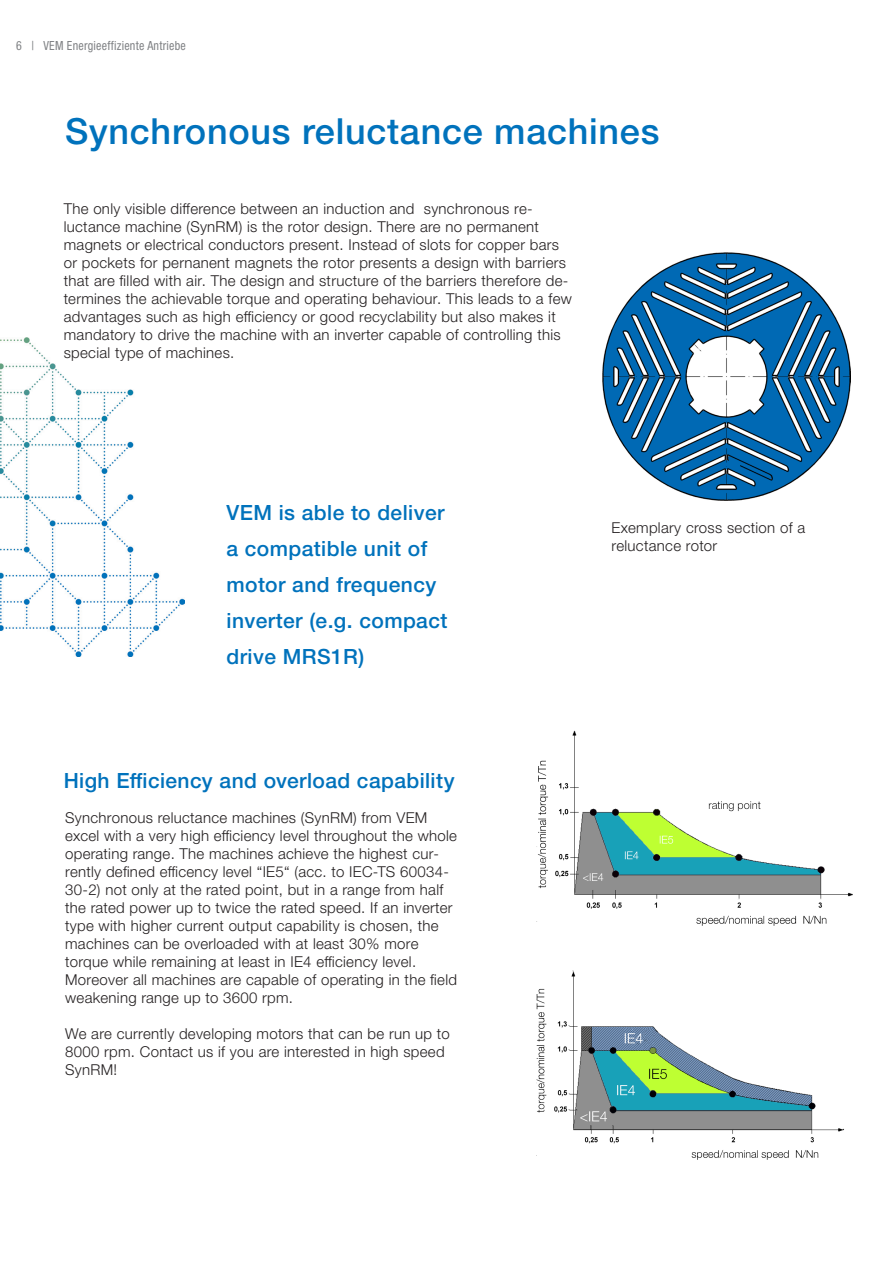
<style>
.page{position:relative;width:893px;height:1263px;background:#fff}
.page>*{position:absolute;margin:0;border:0;box-sizing:border-box;transform-origin:0 0}
.t1{font:500 36px "Helvetica Neue LTW1 G";letter-spacing:.02em;color:#0072bc}
.t2{font:500 21px/36px "Helvetica Neue LTW1 G";letter-spacing:.02em;color:#0072bc}
.t3{font:300 15px/18px "Helvetica Neue LTW1 G";letter-spacing:.02em;color:#231f20}
.t4{font:condensed 12.6px "Helvetica Neue LTW1 G";letter-spacing:.02em;color:#808285;scale:.95 1}
</style>
<div class="page">
<img style="left:536px;top:730px;width:317px;height:195px">
<img style="left:536px;top:970px;width:308px;height:190px">
<img style="left:0;top:337px;width:184px;height:319px">
<img style="left:602px;top:253px;width:248px;height:248px">
<p class="t4" style="left:16px;top:38px;width:180px">6 | VEM Energieeffiziente Antriebe</p>
<p class="t1" style="left:65px;top:109px;width:596px">Synchronous reluctance machines</p>
<p class="t3" style="left:64px;top:200px;width:510px">The only visible difference between an induction and synchronous re&shy;luctance machine (SynRM) is the rotor design. There are no permanent magnets or electrical conductors present. Instead of slots for copper bars or pockets for pernanent magnets the rotor presents a design with barriers that are filled with air. The design and structure of the barriers therefore de&shy;termines the achievable torque and operating behaviour. This leads to a few advantages such as high efficiency or good recyclability but also makes it mandatory to drive the machine with an inverter capable of controlling this special type of machines.</p>
<p class="t2" style="left:227px;top:494px;width:222px">VEM is able to deliver a compatible unit of motor and frequency inverter (e.g. compact drive MRS1R)</p>
<p class="t2" style="left:64px;top:763px;width:392px">High Efficiency and overload capability</p>
<p class="t3" style="left:65px;top:809px;width:393px">Synchronous reluctance machines (SynRM) from VEM excel with a very high efficiency level throughout the whole operating range. The machines achieve the highest cur&shy;rently defined efficency level “IE5“ (acc. to IEC-TS 60034- 30-2) not only at the rated point, but in a range from half the rated power up to twice the rated speed. If an inverter type with higher current output capability is chosen, the machines can be overloaded with at least 30% more torque while remaining at least in IE4 efficiency level.<br>Moreover all machines are capable of operating in the field weakening range up to 3600 rpm.</p>
<p class="t3" style="left:65px;top:1025px;width:386px">We are currently developing motors that can be run up to<br>8000 rpm. Contact us if you are interested in high speed<br>SynRM!</p>
<p class="t3" style="left:612px;top:518px;width:195px">Exemplary cross section of a reluctance rotor</p>
</div>
